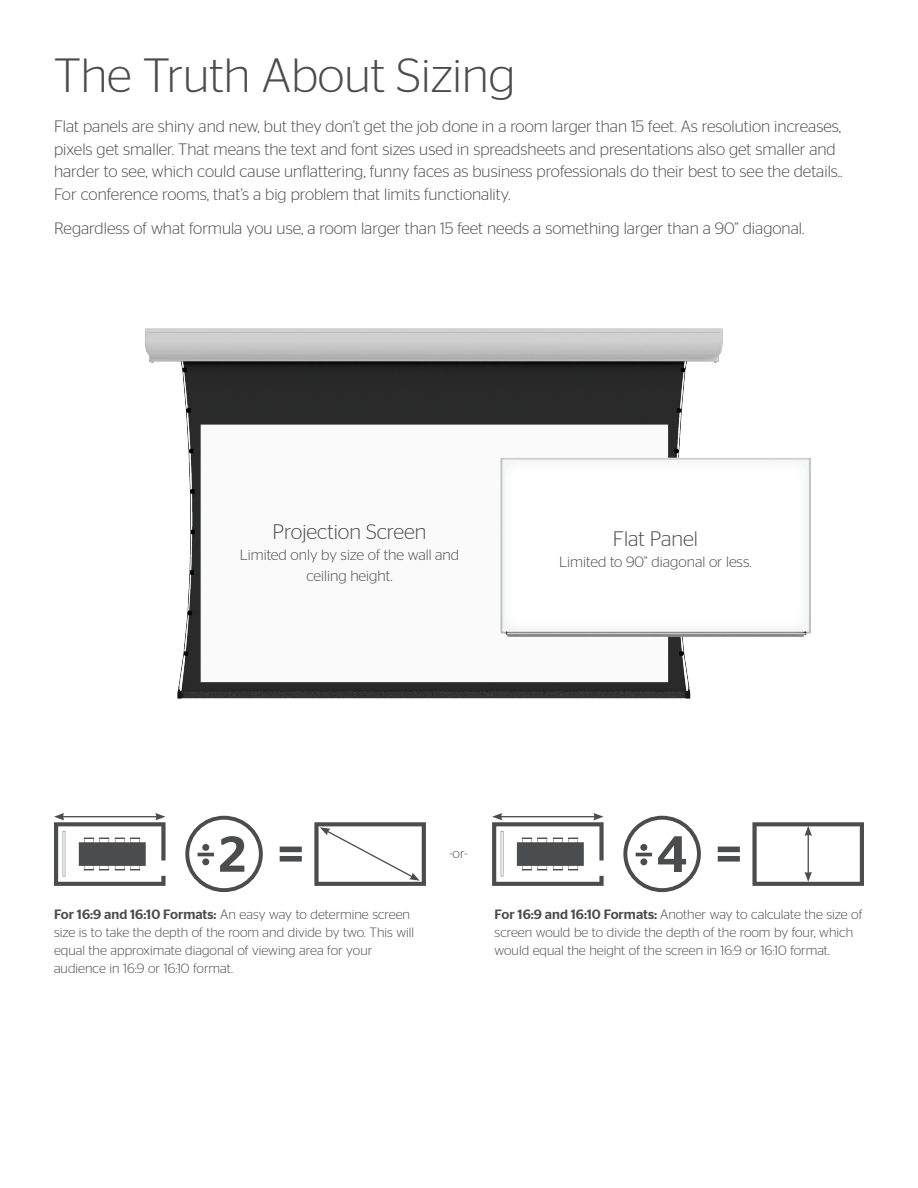
<style>
.page{position:relative;width:918px;height:1188px;background:#fff}
.page>*{position:absolute;margin:0;border:0;box-sizing:border-box;transform-origin:0 0}
.t1{font:500 51px "Stag Sans";color:#4b4c4d}
.t2{font:300 48px "Stag Sans";color:#4b4c4d}
.t3{font:300 21px "Stag Sans";color:#4b4c4d}
.t4{font:300 16.5px/22.5px "Stag Sans";color:#4b4c4d}
.t5{font:300 15px/21px "Stag Sans";color:#4b4c4d;text-align:center}
.t6{font:300 13.5px/18px "Stag Sans";color:#4b4c4d}
.s1{font-weight:500}
</style>
<div class="page">
<img style="left:145px;top:328px;width:578px;height:371px">
<img style="left:489px;top:454px;width:322px;height:185px">
<svg style="left:280px;top:847px;width:22px;height:15px"></svg>
<div style="left:185px;top:816px;width:78px;height:76px;border:4px solid #4b4c4d;border-radius:50%"></div>
<div style="left:202px;top:844px;width:7px;height:7px;background:#4b4c4d;border-radius:50%"></div>
<div style="left:202px;top:858px;width:7px;height:7px;background:#4b4c4d;border-radius:50%"></div>
<hr style="left:198px;top:853px;width:16px;height:3px;background:#4b4c4d">
<svg style="left:314px;top:822px;width:112px;height:64px"></svg>
<svg style="left:54px;top:813px;width:112px;height:73px"></svg>
<svg style="left:220px;top:836px;width:24px;height:36px"></svg>
<svg style="left:718px;top:847px;width:22px;height:15px"></svg>
<div style="left:623px;top:816px;width:78px;height:76px;border:4px solid #4b4c4d;border-radius:50%"></div>
<div style="left:640px;top:844px;width:7px;height:7px;background:#4b4c4d;border-radius:50%"></div>
<div style="left:640px;top:858px;width:7px;height:7px;background:#4b4c4d;border-radius:50%"></div>
<hr style="left:636px;top:853px;width:16px;height:3px;background:#4b4c4d">
<svg style="left:492px;top:813px;width:112px;height:73px"></svg>
<svg style="left:752px;top:822px;width:112px;height:64px"></svg>
<h2 class="t2" style="left:54px;top:49px;width:463px">The Truth About Sizing</h2>
<p class="t4" style="left:54px;top:115px;width:790px">Flat panels are shiny and new, but they don’t get the job done in a room larger than 15 feet. As resolution increases, pixels get smaller. That means the text and font sizes used in spreadsheets and presentations also get smaller and harder to see, which could cause unflattering, funny faces as business professionals do their best to see the details..<br>For conference rooms, that’s a big problem that limits functionality.</p>
<p class="t4" style="left:54px;top:217px;width:752px">Regardless of what formula you use, a room larger than 15 feet needs a something larger than a 90” diagonal.</p>
<p class="t3" style="left:273px;top:520px;width:155px">Projection Screen</p>
<p class="t5" style="left:240px;top:544px;width:221px">Limited only by size of the wall and ceiling height.</p>
<p class="t3" style="left:613px;top:527px;width:87px">Flat Panel</p>
<p class="t5" style="left:559px;top:551px;width:194px">Limited to 90” diagonal or less.</p>
<p class="t6" style="left:449px;top:844px;width:20px">-or-</p>
<h1 class="t1" style="left:657px;top:825px;width:32px">4</h1>
<p class="t6" style="left:54px;top:905px;width:362px"><span class="s1">For 16:9 and 16:10 Formats:</span> An easy way to determine screen size is to take the depth of the room and divide by two. This will equal the approximate diagonal of viewing area for your audience in 16:9 or 16:10 format.</p>
<p class="t6" style="left:495px;top:905px;width:369px"><span class="s1">For 16:9 and 16:10 Formats:</span> Another way to calculate the size of screen would be to divide the depth of the room by four, which would equal the height of the screen in 16:9 or 16:10 format.</p>
</div>
